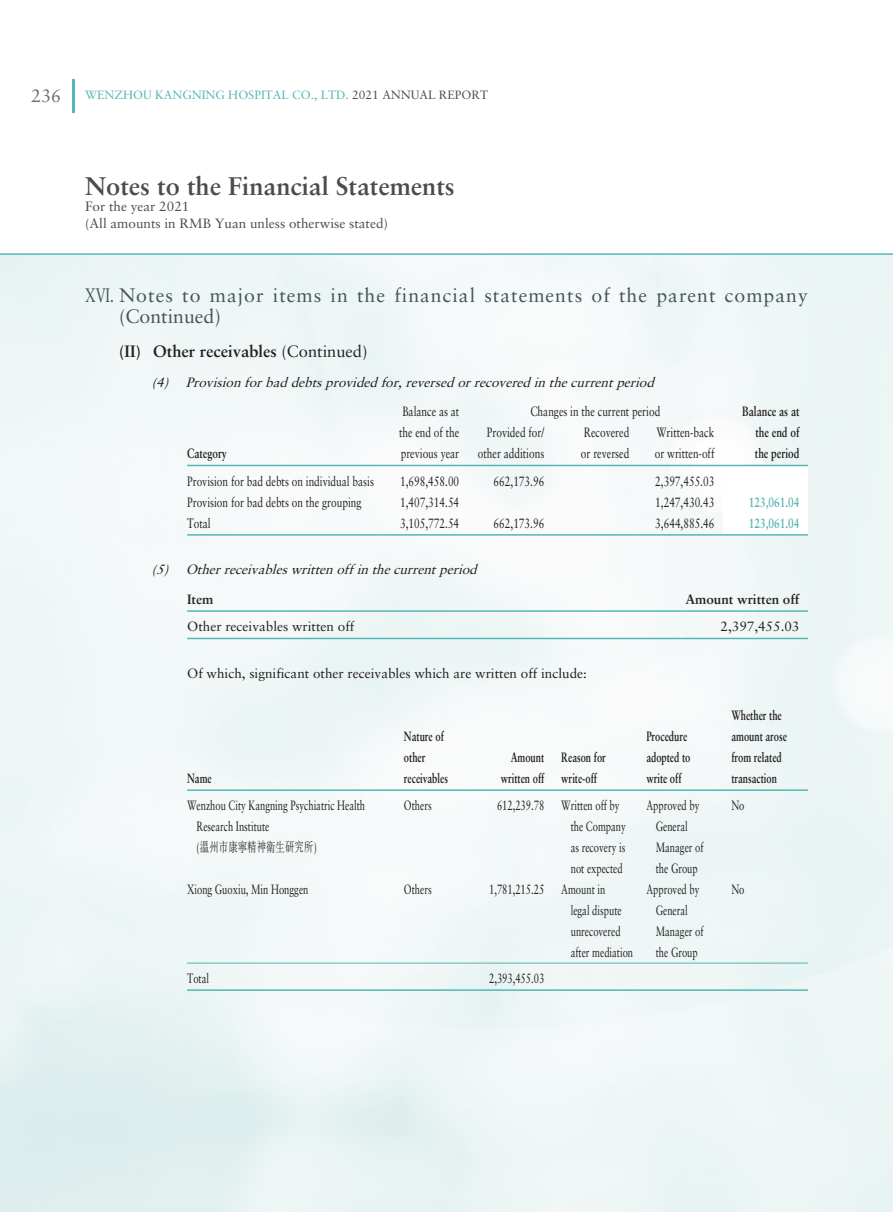
<style>
.page{position:relative;width:893px;height:1212px;background:#fff}
.page>*{position:absolute;margin:0;border:0;box-sizing:border-box;transform-origin:0 0}
.t1{font:700 25.5px "Sabon LT Std";color:#4b4c4d}
.t2{font:19.5px/21px "Sabon LT Std";letter-spacing:.05em;color:#42535a;scale:.7 1}
.t3{font:18px "Sabon LT Std";color:#6c6d70}
.t4{font:700 16.5px "Sabon LT Std";color:#231f20}
.t5{font:13.5px/21px "Sabon LT Std";color:#231f20;scale:.75 1}
.t6{font:13.5px/21px "Sabon LT Std";color:#231f20;scale:.7 1}
.t7{font:700 13.5px/21px "Sabon LT Std";color:#231f20;scale:.7 1}
.t8{font:italic 13.5px "Sabon LT Std";color:#231f20}
.t9{font:13.5px "Sabon LT Std";color:#231f20}
.t10{font:13.5px/16.5px "Sabon LT Std";color:#4b4c4d}
.t11{font:700 13.5px/21px "Sabon LT Std";color:#231f20;text-align:justify;scale:.75 1}
.t12{font:700 13.5px "Sabon LT Std";color:#55b6b3;scale:.75 1}
.t13{font:700 13.5px "Sabon LT Std";color:#231f20}
.t14{font:300 13.5px "M Sung HK";color:#231f20;scale:.7 1}
.t15{font:12px "Sabon LT Std";color:#55b6b3}
.s1{color:#4b4c4d}
.s2{font-weight:400}
.s3{font-family:"Sabon LT Std";font-weight:400}
</style>
<div class="page">
<hr style="left:0;top:253px;width:893px;height:2px;background:#55b6b3">
<hr style="left:72px;top:79px;width:2px;height:33px;background:#55b6b3">
<svg style="left:723px;top:466px;width:85px;height:1px"></svg>
<hr style="left:187px;top:465px;width:196px;height:1px;background:#55b6b3">
<hr style="left:383px;top:465px;width:85px;height:1px;background:#55b6b3">
<hr style="left:468px;top:465px;width:85px;height:1px;background:#55b6b3">
<hr style="left:553px;top:465px;width:85px;height:1px;background:#55b6b3">
<hr style="left:638px;top:465px;width:85px;height:1px;background:#55b6b3">
<hr style="left:723px;top:465px;width:85px;height:1px;background:#55b6b3">
<hr style="left:187px;top:534px;width:196px;height:2px;background:#55b6b3">
<hr style="left:383px;top:534px;width:85px;height:2px;background:#55b6b3">
<hr style="left:468px;top:534px;width:85px;height:2px;background:#55b6b3">
<hr style="left:553px;top:534px;width:85px;height:2px;background:#55b6b3">
<hr style="left:638px;top:534px;width:85px;height:2px;background:#55b6b3">
<hr style="left:723px;top:534px;width:85px;height:2px;background:#55b6b3">
<hr style="left:187px;top:610px;width:493px;height:2px;background:#55b6b3">
<hr style="left:680px;top:610px;width:128px;height:2px;background:#55b6b3">
<hr style="left:187px;top:638px;width:493px;height:1px;background:#55b6b3">
<hr style="left:680px;top:638px;width:128px;height:1px;background:#55b6b3">
<hr style="left:187px;top:789px;width:217px;height:2px;background:#55b6b3">
<hr style="left:404px;top:789px;width:64px;height:2px;background:#55b6b3">
<hr style="left:468px;top:789px;width:85px;height:2px;background:#55b6b3">
<hr style="left:553px;top:789px;width:85px;height:2px;background:#55b6b3">
<hr style="left:638px;top:789px;width:85px;height:2px;background:#55b6b3">
<hr style="left:723px;top:789px;width:85px;height:2px;background:#55b6b3">
<hr style="left:187px;top:963px;width:217px;height:1px;background:#55b6b3">
<hr style="left:404px;top:963px;width:64px;height:1px;background:#55b6b3">
<hr style="left:468px;top:963px;width:85px;height:1px;background:#55b6b3">
<hr style="left:553px;top:963px;width:85px;height:1px;background:#55b6b3">
<hr style="left:638px;top:963px;width:85px;height:1px;background:#55b6b3">
<hr style="left:723px;top:963px;width:85px;height:1px;background:#55b6b3">
<hr style="left:187px;top:989px;width:217px;height:2px;background:#55b6b3">
<hr style="left:404px;top:989px;width:64px;height:2px;background:#55b6b3">
<hr style="left:468px;top:989px;width:85px;height:2px;background:#55b6b3">
<hr style="left:553px;top:989px;width:85px;height:2px;background:#55b6b3">
<hr style="left:638px;top:989px;width:85px;height:2px;background:#55b6b3">
<hr style="left:723px;top:989px;width:85px;height:2px;background:#55b6b3">
<h3 class="t3" style="left:31px;top:85px;width:32px">236</h3>
<p class="t15" style="left:85px;top:88px;width:405px">WENZHOU KANGNING HOSPITAL CO., LTD. <span class="s1">2021 ANNUAL REPORT</span></p>
<h1 class="t1" style="left:85px;top:170px;width:371px">Notes to the Financial Statements</h1>
<p class="t10" style="left:85px;top:198px;width:305px">For the year 2021<br>(All amounts in RMB Yuan unless otherwise stated)</p>
<h2 class="t2" style="left:119px;top:285px;width:985px;text-indent:-34px">XVI. Notes to major items in the financial statements of the parent company (Continued)</h2>
<p class="t4" style="left:119px;top:341px;width:250px">(II) Other receivables <span class="s2">(Continued)</span></p>
<p class="t8" style="left:152px;top:374px;width:508px">(4) Provisionforbaddebtsprovidedfor,reversedorrecoveredinthecurrentperiod</p>
<p class="t11" style="left:187px;top:443px;width:55px">Category</p>
<p class="t5" style="left:399px;top:401px;width:82px;text-align:justify">Balance as at the end of the previous year</p>
<p class="t5" style="left:530px;top:401px;width:175px">Changes in the current period</p>
<p class="t11" style="left:755px;top:401px;width:61px;text-indent:-13px">Balance as at the end of the period</p>
<p class="t5" style="left:478px;top:422px;width:90px;text-align:right">Provided for/ other additions</p>
<p class="t5" style="left:581px;top:422px;width:66px">Recovered or reversed</p>
<p class="t5" style="left:655px;top:422px;width:81px">Written-back or written-off</p>
<p class="t5" style="left:187px;top:470px;width:251px">Provision for bad debts on individual basis</p>
<p class="t5" style="left:400px;top:470px;width:80px">1,698,458.00</p>
<p class="t5" style="left:494px;top:470px;width:69px">662,173.96</p>
<p class="t5" style="left:655px;top:470px;width:80px">2,397,455.03</p>
<p class="t5" style="left:187px;top:491px;width:234px">Provision for bad debts on the grouping</p>
<p class="t5" style="left:400px;top:491px;width:80px">1,407,314.54</p>
<p class="t5" style="left:655px;top:491px;width:80px">1,247,430.43</p>
<p class="t12" style="left:749px;top:493px;width:69px">123,061.04</p>
<p class="t5" style="left:187px;top:512px;width:33px">Total</p>
<p class="t5" style="left:400px;top:512px;width:80px">3,105,772.54</p>
<p class="t5" style="left:494px;top:512px;width:69px">662,173.96</p>
<p class="t5" style="left:655px;top:512px;width:80px">3,644,885.46</p>
<p class="t12" style="left:749px;top:514px;width:69px">123,061.04</p>
<p class="t8" style="left:152px;top:561px;width:331px">(5) Otherreceivableswrittenoffinthecurrentperiod</p>
<p class="t13" style="left:187px;top:591px;width:28px">Item</p>
<p class="t13" style="left:685px;top:591px;width:116px">Amount written off</p>
<p class="t9" style="left:187px;top:618px;width:169px">Other receivables written off</p>
<p class="t9" style="left:721px;top:618px;width:80px">2,397,455.03</p>
<p class="t9" style="left:187px;top:665px;width:401px">Of which, significant other receivables which are written off include:</p>
<p class="t7" style="left:187px;top:767px;width:37px">Name</p>
<p class="t6" style="left:197px;top:795px;width:242px;text-indent:-9px">Wenzhou City Kangning Psychiatric Health<br>Research Institute</p>
<p class="t14" style="left:197px;top:838px;width:173px"><span class="s3">(</span>溫州市康寧精神衛生研究所<span class="s3">)</span></p>
<p class="t7" style="left:404px;top:725px;width:64px">Nature of other receivables</p>
<p class="t7" style="left:501px;top:746px;width:64px;text-align:right">Amount written off</p>
<p class="t7" style="left:561px;top:746px;width:65px">Reason for write-off</p>
<p class="t7" style="left:646px;top:725px;width:65px">Procedure adopted to write off</p>
<p class="t7" style="left:731px;top:704px;width:81px">Whether the amount arose from related transaction</p>
<p class="t6" style="left:404px;top:795px;width:41px">Others</p>
<p class="t6" style="left:497px;top:795px;width:69px">612,239.78</p>
<p class="t6" style="left:571px;top:795px;width:80px;text-indent:-9px">Written off by the Company as recovery is not expected</p>
<p class="t6" style="left:656px;top:795px;width:70px;text-indent:-9px">Approved by<br>General<br>Manager of the Group</p>
<p class="t6" style="left:731px;top:795px;width:20px">No</p>
<p class="t6" style="left:187px;top:879px;width:175px">Xiong Guoxiu, Min Honggen</p>
<p class="t6" style="left:404px;top:879px;width:41px">Others</p>
<p class="t6" style="left:489px;top:879px;width:80px">1,781,215.25</p>
<p class="t6" style="left:571px;top:879px;width:91px;text-indent:-9px">Amount in<br>legal dispute unrecovered after mediation</p>
<p class="t6" style="left:656px;top:879px;width:70px;text-indent:-9px">Approved by<br>General<br>Manager of the Group</p>
<p class="t6" style="left:731px;top:879px;width:20px">No</p>
<p class="t6" style="left:187px;top:967px;width:33px">Total</p>
<p class="t6" style="left:489px;top:967px;width:80px">2,393,455.03</p>
</div>
